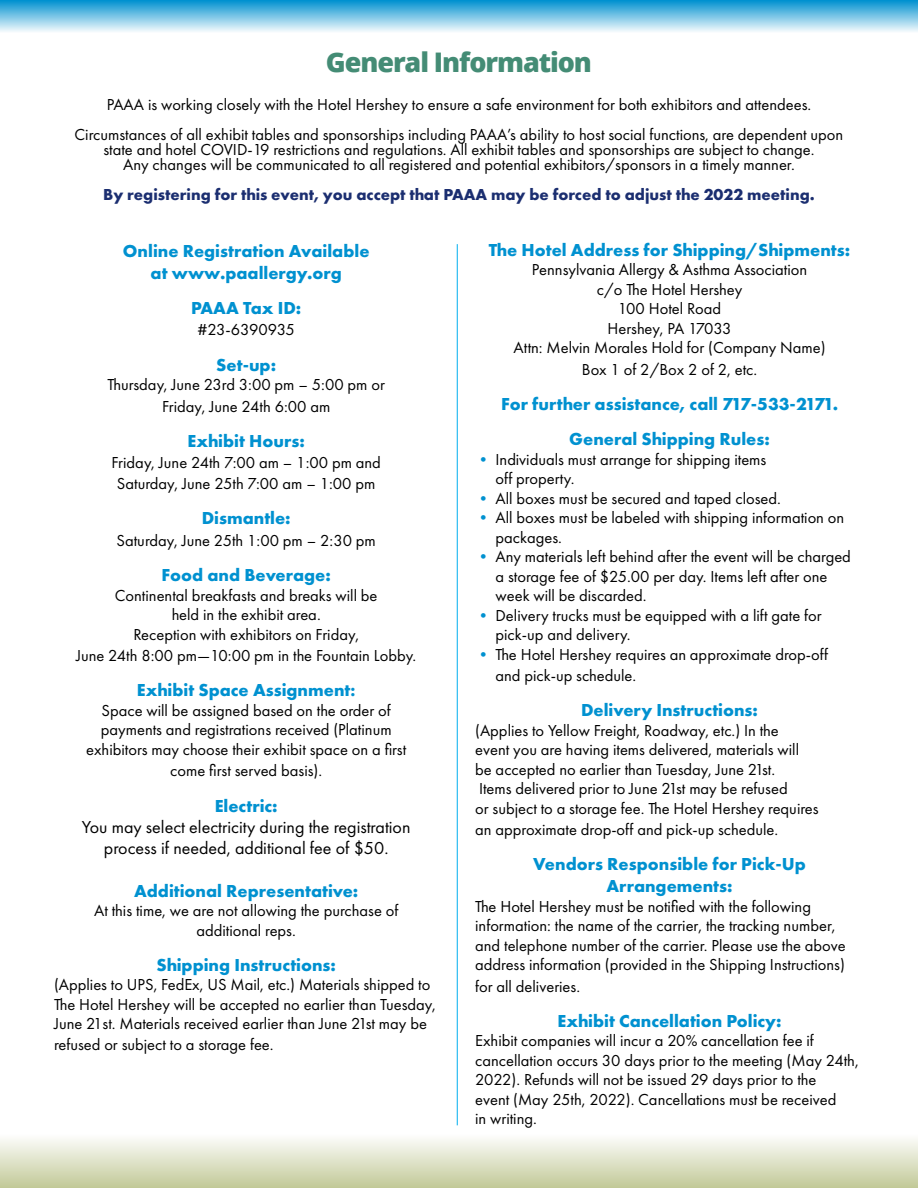
<style>
.page{position:relative;width:918px;height:1188px;background:#fff}
.page>*{position:absolute;margin:0;border:0;box-sizing:border-box;transform-origin:0 0}
.t1{font:800 27px "Open Sans";letter-spacing:-.04em;color:#448c75}
.t2{font:700 18px/21.6px "Futura PT";color:#0091d0;text-align:center}
.t3{font:18px/21.6px "Futura PT";color:#000;text-align:center}
.t4{font:16.5px/19.5px "Futura PT";color:#000}
.t5{font:700 16.5px "Futura PT";color:#1b2e70}
.t6{font:16.5px "Futura PT";letter-spacing:-.025em;color:#000}
.s1{font-weight:800}
.s2{color:#0091d0}
</style>
<div class="page">
<hr style="left:457px;top:244px;width:1px;height:881px;background:#00aeef">
<div style="left:0;top:1134px;width:918px;height:54px;background:linear-gradient(to bottom,#fefefe,#c3ca99)"></div>
<div style="left:0;top:0;width:918px;height:32px;background:linear-gradient(to bottom,#0090cf,#ebf6fb)"></div>
<h1 class="t1" style="left:326px;top:42px;width:268px">General Information</h1>
<p class="t4" style="left:75px;top:89px;width:770px;line-height:30px;text-align:center">PAAA is working closely with the Hotel Hershey to ensure a safe environment for both exhibitors and attendees.<br>Circumstances of all exhibit tables and sponsorships including PAAA’s ability to host social functions, are dependent upon</p>
<p class="t4" style="left:103px;top:142px;width:713px;line-height:15px;text-align:center">state and hotel COVID-19 restrictions and regulations. All exhibit tables and sponsorships are subject to change.<br>Any changes will be communicated to all registered and potential exhibitors/sponsors in a timely manner.</p>
<p class="t5" style="left:103px;top:184px;width:713px">By registering for this event, you accept that PAAA may be forced to adjust the 2022 meeting.</p>
<p class="t2" style="left:123px;top:240px;width:248px">Online Registration Available at www.paallergy.org</p>
<p class="t2" style="left:191px;top:297px;width:112px">PAAA Tax ID:</p>
<p class="t6" style="left:198px;top:320px;width:99px">#23-6390935</p>
<p class="t2" style="left:216px;top:353px;width:61px">Set-up:</p>
<p class="t4" style="left:108px;top:374px;width:279px;line-height:21.6px;text-align:center">Thursday, June 23rd 3:00 pm – 5:00 pm or<br>Friday, June 24th 6:00 am</p>
<p class="t2" style="left:188px;top:429px;width:119px">Exhibit Hours:</p>
<p class="t4" style="left:112px;top:451px;width:271px;line-height:21.6px;text-align:center">Friday, June 24th 7:00 am – 1:00 pm and<br>Saturday, June 25th 7:00 am – 1:00 pm</p>
<p class="t2" style="left:202px;top:507px;width:91px">Dismantle:</p>
<p class="t4" style="left:117px;top:531px;width:261px">Saturday, June 25th 1:00 pm – 2:30 pm</p>
<p class="t2" style="left:162px;top:564px;width:171px">Food and Beverage:</p>
<p class="t4" style="left:115px;top:585px;width:264px;text-align:center">Continental breakfasts and breaks will be held in the exhibit area.<br>Reception with exhibitors on Friday,</p>
<p class="t4" style="left:76px;top:646px;width:342px">June 24th 8:00 pm—10:00 pm in the Fountain Lobby.</p>
<p class="t2" style="left:137px;top:679px;width:220px">Exhibit Space Assignment<span class="s1">:</span></p>
<p class="t4" style="left:86px;top:701px;width:322px;text-align:center">Space will be assigned based on the order of payments and registrations received (Platinum exhibitors may choose their exhibit space on a first</p>
<p class="t4" style="left:170px;top:761px;width:153px">come first served basis).</p>
<p class="t2" style="left:215px;top:794px;width:65px">Electric:</p>
<p class="t3" style="left:82px;top:816px;width:330px">You may select electricity during the registration process if needed, additional fee of $50.</p>
<p class="t2" style="left:134px;top:879px;width:226px">Additional Representative:</p>
<p class="t4" style="left:94px;top:901px;width:306px;text-align:center">At this time, we are not allowing the purchase of additional reps.</p>
<p class="t2" style="left:156px;top:954px;width:181px">Shipping Instructions:</p>
<p class="t4" style="left:54px;top:975px;width:383px">(Applies to UPS, FedEx, US Mail, etc.) Materials shipped to<br>The Hotel Hershey will be accepted no earlier than Tuesday,<br>June 21st. Materials received earlier than June 21st may be</p>
<p class="t4" style="left:54px;top:1035px;width:221px">refused or subject to a storage fee.</p>
<p class="t2" style="left:489px;top:239px;width:363px">The Hotel Address for Shipping/Shipments:</p>
<p class="t4" style="left:514px;top:260px;width:314px;text-align:center">Pennsylvania Allergy &amp; Asthma Association<br>c/o The Hotel Hershey<br>100 Hotel Road<br>Hershey, PA 17033<br>Attn: Melvin Morales Hold for (Company Name)</p>
<p class="t4" style="left:582px;top:360px;width:177px">Box 1 of 2/Box 2 of 2, etc.</p>
<p class="t2" style="left:501px;top:386px;width:339px;line-height:35.1px">For further assistance, call 717-533-2171.<br>General Shipping Rules:</p>
<p class="t4" style="left:496px;top:449px;width:272px;text-indent:-20px"><span class="s2">•</span> Individuals must arrange for shipping items off property.</p>
<p class="t4" style="left:475px;top:488px;width:307px"><span class="s2">•</span> All boxes must be secured and taped closed.</p>
<p class="t4" style="left:496px;top:508px;width:350px;text-indent:-20px"><span class="s2">•</span> All boxes must be labeled with shipping information on packages.</p>
<p class="t4" style="left:496px;top:547px;width:357px;text-indent:-20px"><span class="s2">•</span> Any materials left behind after the event will be charged a storage fee of $25.00 per day. Items left after one week will be discarded.</p>
<p class="t4" style="left:496px;top:605px;width:328px;text-indent:-20px"><span class="s2">•</span> Delivery trucks must be equipped with a lift gate for pick-up and delivery.</p>
<p class="t4" style="left:496px;top:643px;width:334px;line-height:21.6px;text-indent:-20px"><span class="s2">•</span> The Hotel Hershey requires an approximate drop-off and pick-up schedule.</p>
<p class="t2" style="left:581px;top:699px;width:178px">Delivery Instructions:</p>
<p class="t4" style="left:475px;top:720px;width:345px">(Applies to Yellow Freight, Roadway, etc.) In the<br>event you are having items delivered, materials will be accepted no earlier than Tuesday, June 21st.<br>Items delivered prior to June 21st may be refused<br>or subject to a storage fee. The Hotel Hershey requires</p>
<p class="t4" style="left:475px;top:820px;width:304px">an approximate drop-off and pick-up schedule.</p>
<p class="t2" style="left:533px;top:853px;width:274px">Vendors Responsible for Pick-Up<br>Arrangements:</p>
<p class="t4" style="left:475px;top:896px;width:372px">The Hotel Hershey must be notified with the following information: the name of the carrier, the tracking number, and telephone number of the carrier. Please use the above address information (provided in the Shipping Instructions)</p>
<p class="t4" style="left:475px;top:976px;width:106px">for all deliveries.</p>
<p class="t2" style="left:558px;top:1010px;width:225px">Exhibit Cancellation Policy:</p>
<p class="t4" style="left:475px;top:1031px;width:385px">Exhibit companies will incur a 20% cancellation fee if cancellation occurs 30 days prior to the meeting (May 24th, 2022). Refunds will not be issued 29 days prior to the<br>event (May 25th, 2022). Cancellations must be received<br>in writing.</p>
</div>
